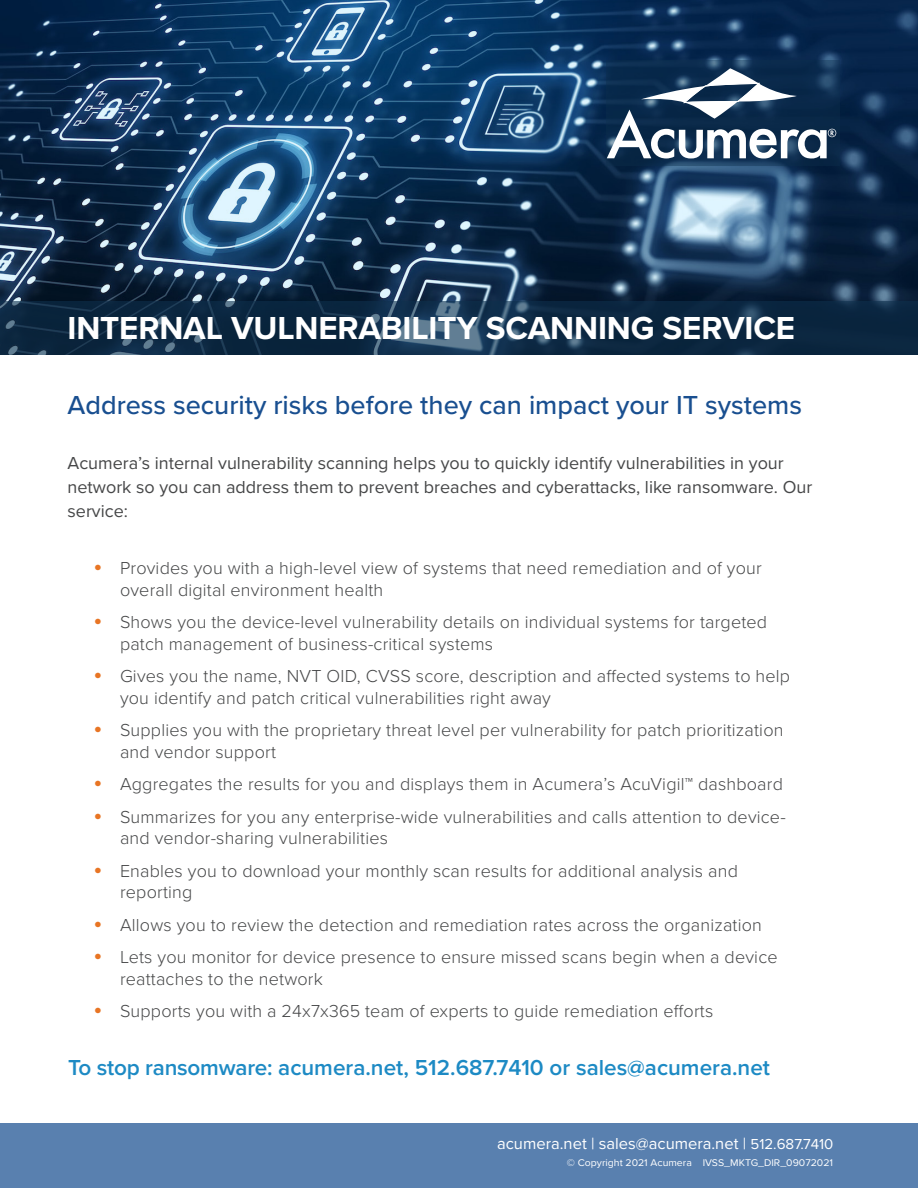
<style>
.page{position:relative;width:918px;height:1188px;background:#fff}
.page>*{position:absolute;margin:0;border:0;box-sizing:border-box;transform-origin:0 0}
.t1{font:700 33px "Proxima Nova";letter-spacing:-.005em;color:#fff}
.t2{font:500 27px "Proxima Nova";color:#194f90}
.Intro_Copy{font:600 22.5px "Proxima Nova";color:#1d8ac4}
.t3{font:300 18px/21.6px "Proxima Nova";letter-spacing:.01em;color:#464748}
.Bullets{font:18px/24px "Proxima Nova";color:#464748}
.Caps_Large{font:16.5px "Proxima Nova";color:#fff}
.Caps_Large-2{font:10.05px "Proxima Nova";color:#fff;scale:1.04 1}
.s1{font-size:27px;color:#e87524}
.s2{font-size:15px}
</style>
<div class="page">
<div style="left:0;top:1123px;width:918px;height:65px;background:#5980af"></div>
<img style="left:0;top:0;width:918px;height:301px">
<svg style="left:0;top:301px;width:918px;height:54px;background:#122e48"></svg>
<svg style="left:607px;top:60px;width:233px;height:106px;background:#123355"></svg>
<svg style="left:607px;top:68px;width:229px;height:90px"></svg>
<p class="t1" style="left:68px;top:303px;width:729px">INTERNAL VULNERABILITY SCANNING SERVICE</p>
<p class="t2" style="left:68px;top:385px;width:736px">Address security risks before they can impact your IT systems</p>
<p class="Bullets" style="left:68px;top:451px;width:746px">Acumera’s internal vulnerability scanning helps you to quickly identify vulnerabilities in your network so you can address them to prevent breaches and cyberattacks, like ransomware. Our service:</p>
<p class="t3" style="left:120px;top:557px;width:643px;text-indent:-27px"><span class="s1">•</span> Provides you with a high-level view of systems that need remediation and of your overall digital environment health</p>
<p class="t3" style="left:120px;top:611px;width:649px;text-indent:-27px"><span class="s1">•</span> Shows you the device-level vulnerability details on individual systems for targeted patch management of business-critical systems</p>
<p class="t3" style="left:120px;top:665px;width:672px;text-indent:-27px"><span class="s1">•</span> Gives you the name, NVT OID, CVSS score, description and affected systems to help you identify and patch critical vulnerabilities right away</p>
<p class="t3" style="left:120px;top:719px;width:665px;text-indent:-27px"><span class="s1">•</span> Supplies you with the proprietary threat level per vulnerability for patch prioritization and vendor support</p>
<p class="t3" style="left:93px;top:773px;width:692px"><span class="s1">•</span> Aggregates the results for you and displays them in Acumera’s AcuVigil™ dashboard</p>
<p class="t3" style="left:120px;top:805px;width:667px;text-indent:-27px"><span class="s1">•</span> Summarizes for you any enterprise-wide vulnerabilities and calls attention to device&shy;and vendor-sharing vulnerabilities</p>
<p class="t3" style="left:120px;top:859px;width:619px;text-indent:-27px"><span class="s1">•</span> Enables you to download your monthly scan results for additional analysis and reporting</p>
<p class="t3" style="left:93px;top:913px;width:670px"><span class="s1">•</span> Allows you to review the detection and remediation rates across the organization</p>
<p class="t3" style="left:120px;top:945px;width:659px;text-indent:-27px"><span class="s1">•</span> Lets you monitor for device presence to ensure missed scans begin when a device reattaches to the network</p>
<p class="t3" style="left:93px;top:999px;width:622px"><span class="s1">•</span> Supports you with a 24x7x365 team of experts to guide remediation efforts</p>
<p class="Intro_Copy" style="left:68px;top:1051px;width:703px">To stop ransomware: acumera.net, 512.687.7410 or sales@acumera.net</p>
<p class="Caps_Large" style="left:497px;top:1131px;width:338px">acumera.net | sales@acumera.net | <span class="s2">512.687.7410</span></p>
<p class="Caps_Large-2" style="left:567px;top:1155px;width:257px">© Copyright 2021 Acumera IVSS_MKTG_DIR_09072021</p>
</div>
